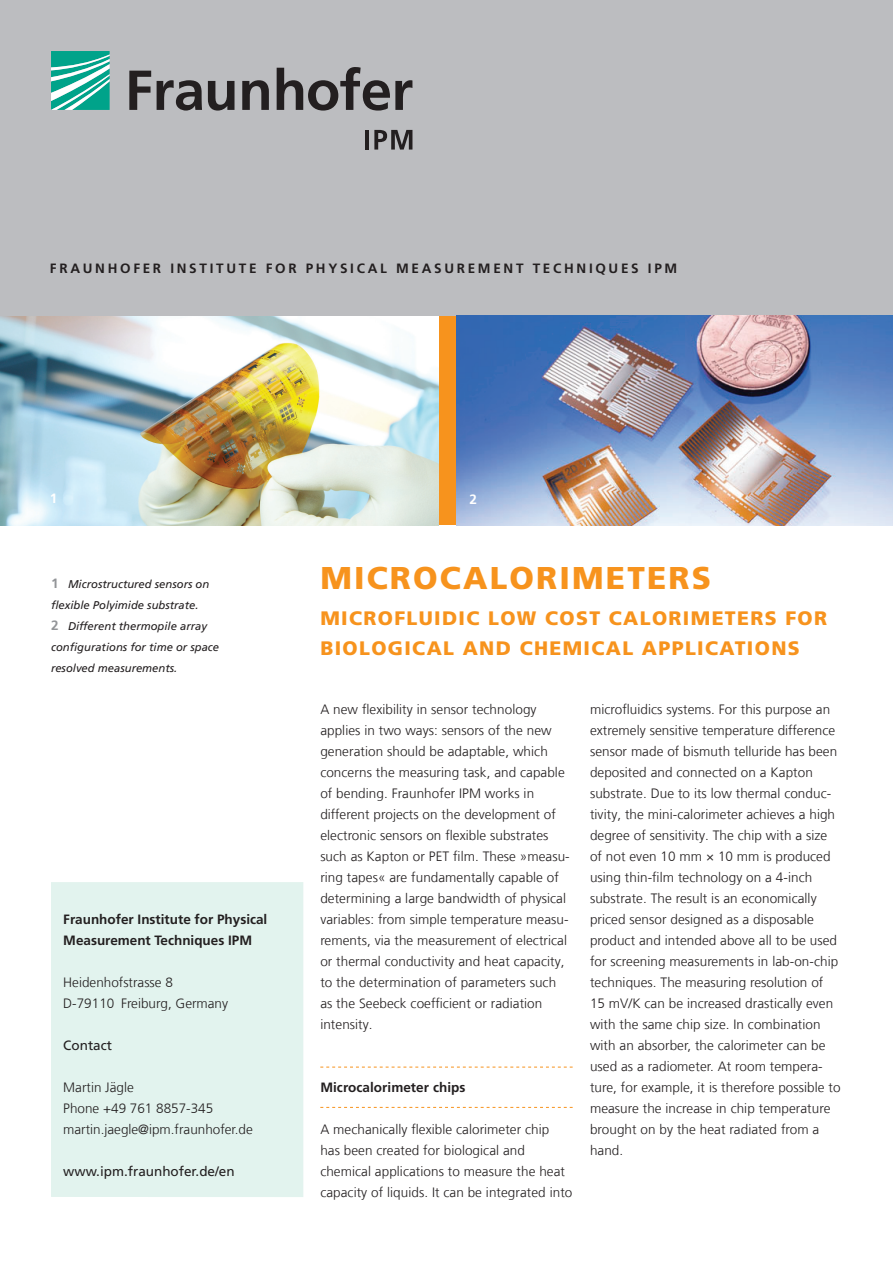
<style>
.page{position:relative;width:893px;height:1263px;background:#fff}
.page>*{position:absolute;margin:0;border:0;box-sizing:border-box;transform-origin:0 0}
.t1{font:900 31.5px "Frutiger LT Com";letter-spacing:.07em;color:#f7931d}
.t2{font:900 19.5px/30px "Frutiger LT Com";letter-spacing:.07em;color:#f7931d}
.t3{font:300 13.5px/21px "Frutiger LT Com";letter-spacing:.005em;color:#231f20}
.t4{font:700 13.5px/21px "Frutiger LT Com";color:#231f20}
.t5{font:700 13.5px "Frutiger LT Com";letter-spacing:.2em;color:#231f20}
.t6{font:13.5px "Frutiger LT Com";color:#231f20}
.t7{font:700 13.5px "Frutiger LT Com";color:#fff}
.t8{font:italic 11.25px/21px "Frutiger LT Com";color:#231f20}
.s1{font-weight:700;font-style:normal;font-size:13.5px;color:#939598}
</style>
<div class="page">
<div style="left:0;top:315px;width:893px;height:210px;background:#f7931d"></div>
<img style="left:0;top:315px;width:438px;height:210px">
<div style="left:0;top:0;width:893px;height:315px;background:#bcbdc0"></div>
<svg style="left:320px;top:1067px;width:253px;height:1px"></svg>
<svg style="left:320px;top:1107px;width:253px;height:1px"></svg>
<div style="left:51px;top:882px;width:252px;height:315px;background:#e2f3ee"></div>
<svg style="left:51px;top:51px;width:59px;height:59px;background:#4bbcab"></svg>
<svg style="left:129px;top:67px;width:283px;height:44px"></svg>
<hr style="left:365px;top:130px;width:4px;height:20px;background:#231f20">
<svg style="left:374px;top:130px;width:38px;height:20px"></svg>
<img style="left:457px;top:315px;width:436px;height:210px">
<p class="t5" style="left:50px;top:260px;width:374px">FRAUNHOFER INSTITUTe Fo R Ph ysi ca l Measurement</p>
<p class="t4" style="left:533px;top:258px;width:42px">Te chni</p>
<p class="t4" style="left:595px;top:258px;width:24px">ques</p>
<p class="t4" style="left:648px;top:258px;width:31px">IPM</p>
<p class="t7" style="left:50px;top:491px;width:9px">1</p>
<p class="t7" style="left:469px;top:491px;width:16px">22</p>
<p class="t8" style="left:51px;top:574px;width:170px"><span class="s1">1</span> Microstructured sensors on flexible Polyimide substrate.<br><span class="s1">2</span> Different thermopile array configurations for time or space resolved measurements.</p>
<p class="t4" style="left:63px;top:909px;width:206px">Fraunhofer Institute for Physical<br>Measurement Techniques IPM</p>
<p class="t3" style="left:63px;top:972px;width:166px">Heidenhofstrasse 8<br>D-79110 Freiburg, Germany</p>
<p class="t6" style="left:63px;top:1037px;width:50px">Contact</p>
<p class="t3" style="left:63px;top:1077px;width:191px">Martin Jägle<br>Phone +49 761 8857-345 martin.jaegle@ipm.fraunhofer.de</p>
<p class="t6" style="left:63px;top:1163px;width:173px">www.ipm.fraunhofer.de/en</p>
<h1 class="t1" style="left:320px;top:559px;width:392px">MICROCALORIMETERS</h1>
<h2 class="t2" style="left:320px;top:603px;width:508px">MICROFLUIDIC LOW COST CALORIMETERS FOR<br>BIOLOGICAL AND CHEMICAL APPLICATIONS</h2>
<p class="t3" style="left:320px;top:699px;width:251px">A new flexibility in sensor technology applies in two ways: sensors of the new generation should be adaptable, which concerns the measuring task, and capable of bending. Fraunhofer IPM works in different projects on the development of electronic sensors on flexible substrates such as Kapton or PET film. These »measu&shy;ring tapes« are fundamentally capable of determining a large bandwidth of physical variables: from simple temperature measu&shy;rements, via the measurement of electrical or thermal conductivity and heat capacity, to the determination of parameters such as the Seebeck coefficient or radiation intensity.</p>
<p class="t4" style="left:320px;top:1077px;width:147px">Microcalorimeter chips</p>
<p class="t3" style="left:320px;top:1119px;width:254px">A mechanically flexible calorimeter chip has been created for biological and chemical applications to measure the heat capacity of liquids. It can be integrated into</p>
<p class="t3" style="left:590px;top:699px;width:252px">microfluidics systems. For this purpose an extremely sensitive temperature difference sensor made of bismuth telluride has been deposited and connected on a Kapton substrate. Due to its low thermal conduc&shy;tivity, the mini-calorimeter achieves a high degree of sensitivity. The chip with a size of not even 10 mm × 10 mm is produced using thin-film technology on a 4-inch substrate. The result is an economically priced sensor designed as a disposable product and intended above all to be used for screening measurements in lab-on-chip techniques. The measuring resolution of 15 mV/K can be increased drastically even with the same chip size. In combination with an absorber, the calorimeter can be used as a radiometer. At room tempera&shy;ture, for example, it is therefore possible to measure the increase in chip temperature brought on by the heat radiated from a hand.</p>
</div>
